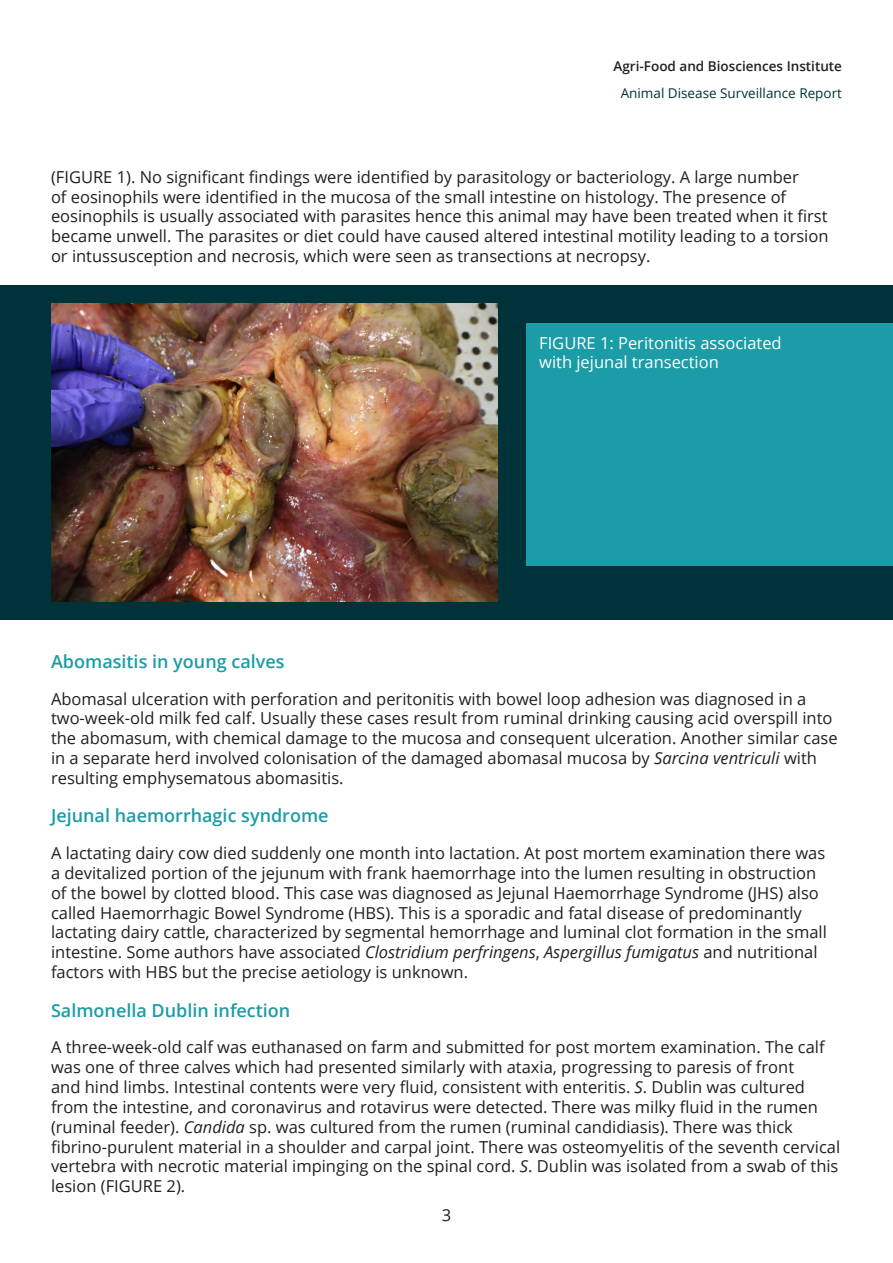
<style>
.page{position:relative;width:893px;height:1263px;background:#fff}
.page>*{position:absolute;margin:0;border:0;box-sizing:border-box;transform-origin:0 0}
._2nd_Heading{font:600 18px "Open Sans";color:#1c9ca6}
.t1{font:16.5px/19.8px "Open Sans";color:#231f20}
.Image_Annotation{font:16.5px/19.8px "Open Sans";color:#fff}
.t2{font:600 13.5px "Open Sans";color:#231f20}
.t3{font:13.5px "Open Sans";color:#003339}
.s1{font-style:italic}
</style>
<div class="page">
<div style="left:0;top:285px;width:893px;height:335px;background:#003339"></div>
<img style="left:51px;top:303px;width:446px;height:298px">
<div style="left:526px;top:323px;width:367px;height:243px;background:#1c9ca6"></div>
<p class="t2" style="left:613px;top:56px;width:230px">Agri-Food and Biosciences Institute</p>
<p class="t3" style="left:621px;top:83px;width:223px">Animal Disease Surveillance Report</p>
<p class="t1" style="left:51px;top:166px;width:779px">(FIGURE 1). No significant findings were identified by parasitology or bacteriology. A large number<br>of eosinophils were identified in the mucosa of the small intestine on histology. The presence of eosinophils is usually associated with parasites hence this animal may have been treated when it first became unwell. The parasites or diet could have caused altered intestinal motility leading to a torsion or intussusception and necrosis, which were seen as transections at necropsy.</p>
<p class="Image_Annotation" style="left:539px;top:332px;width:244px">FIGURE 1: Peritonitis associated with jejunal transection</p>
<p class="_2nd_Heading" style="left:51px;top:649px;width:235px">Abomasitis in young calves</p>
<p class="t1" style="left:51px;top:688px;width:788px">Abomasal ulceration with perforation and peritonitis with bowel loop adhesion was diagnosed in a two-week-old milk fed calf. Usually these cases result from ruminal drinking causing acid overspill into the abomasum, with chemical damage to the mucosa and consequent ulceration. Another similar case in a separate herd involved colonisation of the damaged abomasal mucosa by <span class="s1">Sarcina ventriculi</span> with resulting emphysematous abomasitis.</p>
<p class="_2nd_Heading" style="left:51px;top:803px;width:279px">Jejunal haemorrhagic syndrome</p>
<p class="t1" style="left:51px;top:843px;width:777px">A lactating dairy cow died suddenly one month into lactation. At post mortem examination there was a devitalized portion of the jejunum with frank haemorrhage into the lumen resulting in obstruction of the bowel by clotted blood. This case was diagnosed as Jejunal Haemorrhage Syndrome (JHS) also called Haemorrhagic Bowel Syndrome (HBS). This is a sporadic and fatal disease of predominantly lactating dairy cattle, characterized by segmental hemorrhage and luminal clot formation in the small intestine. Some authors have associated <span class="s1">Clostridium perfringens</span>, <span class="s1">Aspergillus fumigatus</span> and nutritional factors with HBS but the precise aetiology is unknown.</p>
<p class="_2nd_Heading" style="left:51px;top:998px;width:241px">Salmonella Dublin infection</p>
<p class="t1" style="left:51px;top:1037px;width:791px">A three-week-old calf was euthanased on farm and submitted for post mortem examination. The calf was one of three calves which had presented similarly with ataxia, progressing to paresis of front<br>and hind limbs. Intestinal contents were very fluid, consistent with enteritis. <span class="s1">S</span>. Dublin was cultured from the intestine, and coronavirus and rotavirus were detected. There was milky fluid in the rumen (ruminal feeder). <span class="s1">Candida</span> sp. was cultured from the rumen (ruminal candidiasis). There was thick fibrino-purulent material in a shoulder and carpal joint. There was osteomyelitis of the seventh cervical vertebra with necrotic material impinging on the spinal cord. <span class="s1">S</span>. Dublin was isolated from a swab of this lesion (FIGURE 2).</p>
<p class="t1" style="left:442px;top:1205px;width:11px">3</p>
</div>
